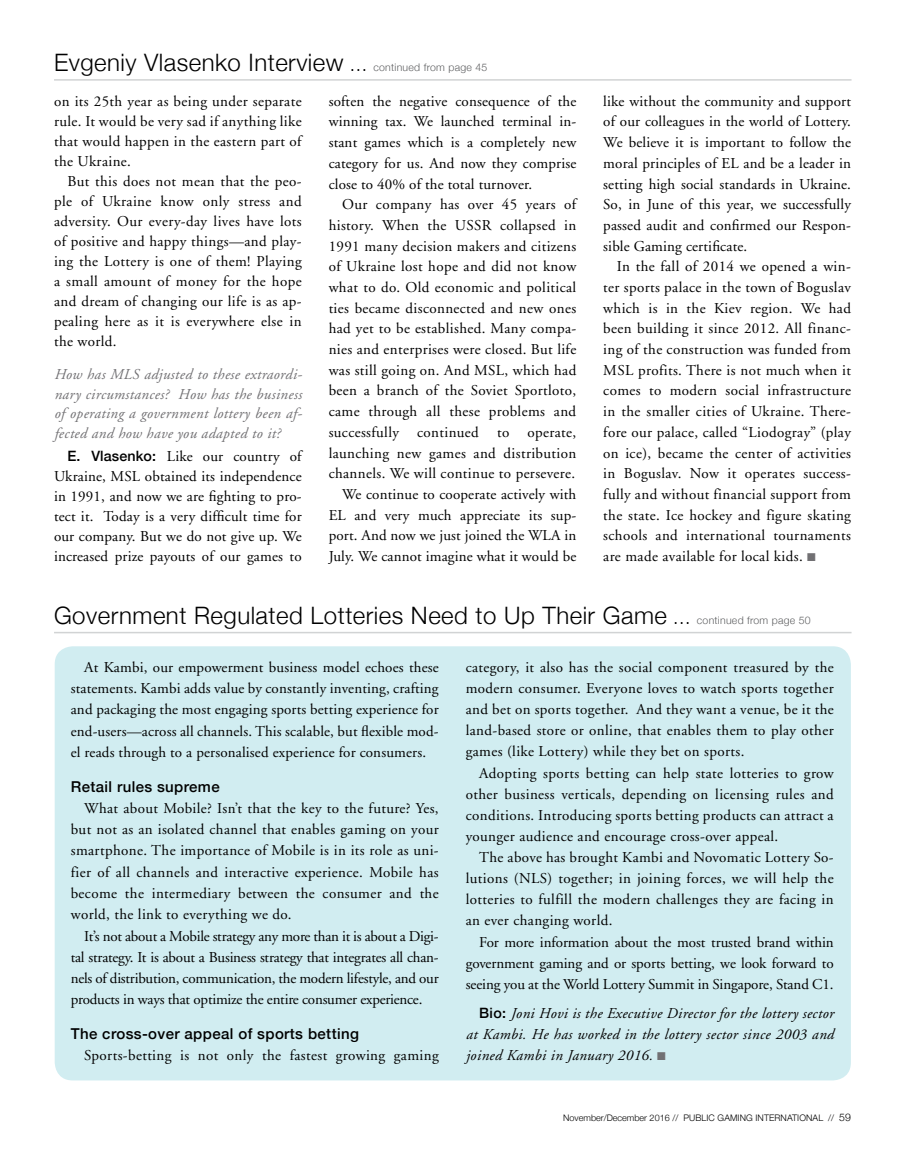
<style>
.page{position:relative;width:905px;height:1175px;background:#fff}
.page>*{position:absolute;margin:0;border:0;box-sizing:border-box;transform-origin:0 0}
.t1{font:300 24px "Helvetica Neue";letter-spacing:.02em;color:#000}
.t2{font:15px/20.7px "Adobe Garamond";letter-spacing:.025em;color:#000;text-align:justify}
.t3{font:italic 15px/19.6px "Adobe Garamond";letter-spacing:.025em;color:#717073;text-align:justify}
.t4{font:italic 15px/21.1px "Adobe Garamond";letter-spacing:.025em;color:#000;text-align:justify}
.t5{font:500 15px "Helvetica Neue";letter-spacing:.025em;color:#000}
.t6{font:300 9px "Helvetica Neue";letter-spacing:.01em;color:#000}
.s1{font-size:18px}
.s2{font-size:10.5px;color:#5f6062}
.s3{font-family:"Helvetica Neue";font-weight:500;font-size:14.25px}
.s4{color:#717073}
.s5{font-family:"Helvetica Neue";font-weight:500;font-style:normal;font-size:14.25px}
.s6{font-size:10.5px}
</style>
<div class="page">
<div style="left:55px;top:646px;width:795px;height:434px;background:#d1edf1;border-radius:18px"></div>
<hr style="left:54px;top:79px;width:797px;height:2px;background:#d1d3d4">
<hr style="left:54px;top:632px;width:797px;height:1px;background:#d1d3d4">
<h1 class="t1" style="left:54px;top:43px;width:435px">Evgeniy Vlasenko Interview <span class="s1">…</span> <span class="s2">continued from page 45</span></h1>
<p class="t2" style="left:54px;top:91px;width:249px;line-height:20px">on its 25th year as being under separate rule. It would be very sad if anything like that would happen in the eastern part of the Ukraine.</p>
<p class="t2" style="left:54px;top:171px;width:249px;line-height:20px;text-indent:14px">But this does not mean that the peo&shy;ple of Ukraine know only stress and adversity. Our every-day lives have lots of positive and happy things—and play&shy;ing the Lottery is one of them! Playing a small amount of money for the hope and dream of changing our life is as ap&shy;pealing here as it is everywhere else in the world.</p>
<p class="t3" style="left:54px;top:365px;width:250px">How has MLS adjusted to these extraordi&shy;nary circumstances? How has the business of operating a government lottery been af&shy;fected and how have you adapted to it?</p>
<p class="t2" style="left:54px;top:446px;width:249px;line-height:20px;text-indent:14px"><span class="s3">E. Vlasenko:</span> Like our country of Ukraine, MSL obtained its independence in 1991, and now we are fighting to pro&shy;tect it. Today is a very difficult time for our company. But we do not give up. We increased prize payouts of our games to</p>
<p class="t2" style="left:328px;top:91px;width:249px">soften the negative consequence of the winning tax. We launched terminal in&shy;stant games which is a completely new category for us. And now they comprise close to 40% of the total turnover.</p>
<p class="t2" style="left:328px;top:194px;width:249px;text-align:right">Our company has over 45 years of history. When the USSR collapsed in 1991 many decision makers and citizens of Ukraine lost hope and did not know what to do. Old economic and political ties became disconnected and new ones had yet to be established. Many compa&shy;nies and enterprises were closed. But life was still going on. And MSL, which had been a branch of the Soviet Sportloto, came through all these problems and successfully continued to operate, launching new games and distribution channels. We will continue to persevere.<br>We continue to cooperate actively with EL and very much appreciate its sup&shy;port. And now we just joined the WLA in July. We cannot imagine what it would be</p>
<p class="t2" style="left:603px;top:91px;width:249px">like without the community and support of our colleagues in the world of Lottery.<br>We believe it is important to follow the moral principles of EL and be a leader in setting high social standards in Ukraine.<br>So, in June of this year, we successfully passed audit and confirmed our Respon&shy;sible Gaming certificate.</p>
<p class="t2" style="left:603px;top:256px;width:249px;text-indent:14px">In the fall of 2014 we opened a win&shy;ter sports palace in the town of Boguslav which is in the Kiev region. We had been building it since 2012. All financ&shy;ing of the construction was funded from MSL profits. There is not much when it comes to modern social infrastructure in the smaller cities of Ukraine. There&shy;fore our palace, called “Liodogray” (play on ice), became the center of activities in Boguslav. Now it operates success&shy;fully and without financial support from the state. Ice hockey and figure skating schools and international tournaments are made available for local kids. <span class="s4">■</span></p>
<h1 class="t1" style="left:54px;top:596px;width:758px">Government Regulated Lotteries Need to Up Their Game <span class="s1">…</span> <span class="s2">continued from page 50</span></h1>
<p class="t2" style="left:71px;top:657px;width:369px;line-height:21.3px;text-indent:14px">At Kambi, our empowerment business model echoes these statements. Kambi adds value by constantly inventing, crafting and packaging the most engaging sports betting experience for end-users—across all channels. This scalable, but flexible mod&shy;el reads through to a personalised experience for consumers.</p>
<p class="t5" style="left:71px;top:774px;width:150px">Retail rules supreme</p>
<p class="t2" style="left:71px;top:798px;width:369px;line-height:21.3px;text-indent:14px">What about Mobile? Isn’t that the key to the future? Yes, but not as an isolated channel that enables gaming on your smartphone. The importance of Mobile is in its role as uni&shy;fier of all channels and interactive experience. Mobile has become the intermediary between the consumer and the world, the link to everything we do.</p>
<p class="t2" style="left:71px;top:925px;width:369px;line-height:21.3px;text-indent:14px">It’s not about a Mobile strategy any more than it is about a Digi&shy;tal strategy. It is about a Business strategy that integrates all chan&shy;nels of distribution, communication, the modern lifestyle, and our products in ways that optimize the entire consumer experience.</p>
<p class="t5" style="left:71px;top:1021px;width:289px">The cross-over appeal of sports betting</p>
<p class="t2" style="left:84px;top:1045px;width:356px">Sports-betting is not only the fastest growing gaming</p>
<p class="t2" style="left:465px;top:657px;width:369px;line-height:21.1px">category, it also has the social component treasured by the modern consumer. Everyone loves to watch sports together and bet on sports together. And they want a venue, be it the land-based store or online, that enables them to play other games (like Lottery) while they bet on sports.</p>
<p class="t2" style="left:465px;top:762px;width:369px;line-height:21.1px;text-indent:14px">Adopting sports betting can help state lotteries to grow other business verticals, depending on licensing rules and conditions. Introducing sports betting products can attract a younger audience and encourage cross-over appeal.</p>
<p class="t2" style="left:465px;top:847px;width:369px;line-height:21.1px;text-indent:14px">The above has brought Kambi and Novomatic Lottery So&shy;lutions (NLS) together; in joining forces, we will help the lotteries to fulfill the modern challenges they are facing in an ever changing world.</p>
<p class="t2" style="left:465px;top:931px;width:369px;line-height:21.1px;text-indent:14px">For more information about the most trusted brand within government gaming and or sports betting, we look forward to seeing you at the World Lottery Summit in Singapore, Stand C1.</p>
<p class="t4" style="left:465px;top:1003px;width:369px;text-indent:14px"><span class="s5">Bio:</span> Joni Hovi is the Executive Director for the lottery sector at Kambi. He has worked in the lottery sector since 2003 and joined Kambi in January 2016. <span class="s4">■</span></p>
<p class="t6" style="left:563px;top:1110px;width:289px">November/December 2016 // PUBLIC GAMING INTERNATIONAL // <span class="s6">59</span></p>
</div>
